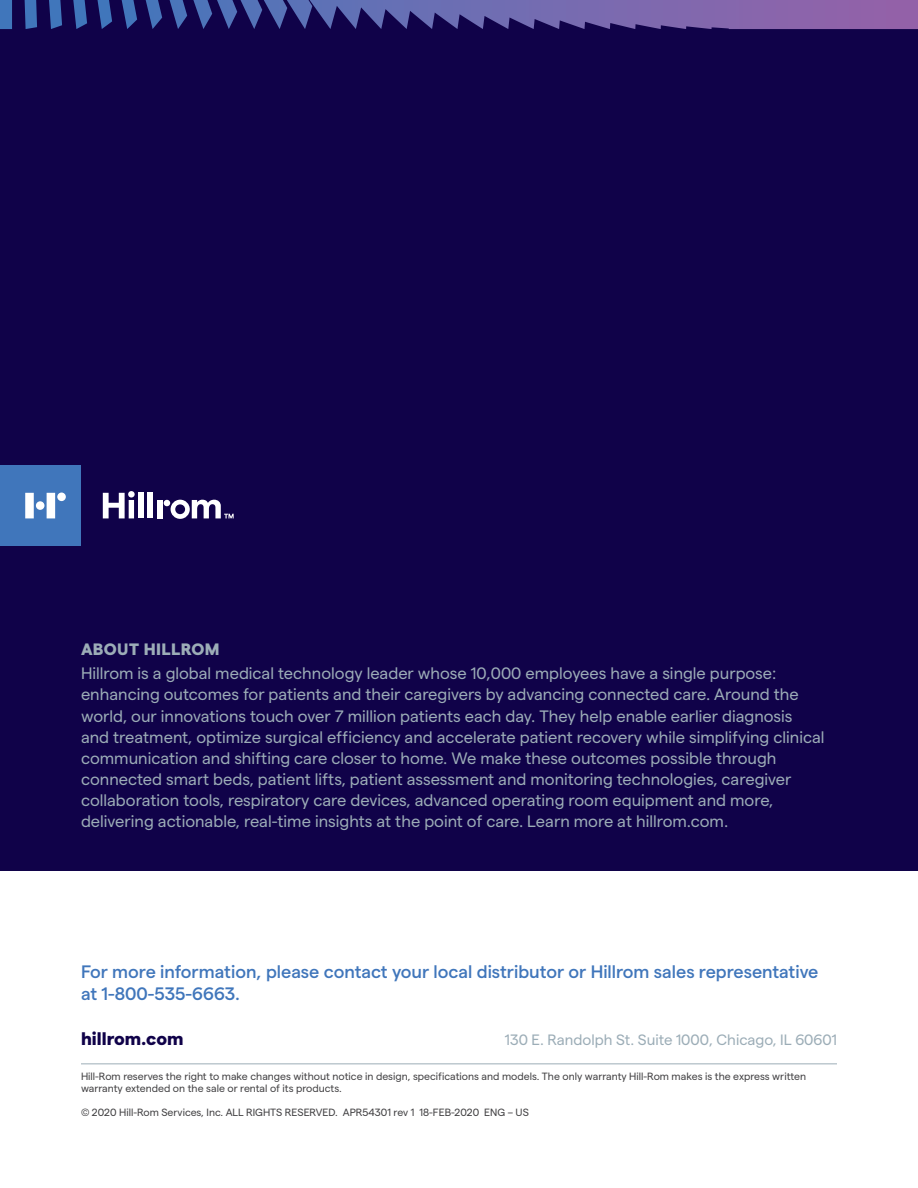
<style>
.page{position:relative;width:918px;height:1188px;background:#fff}
.page>*{position:absolute;margin:0;border:0;box-sizing:border-box;transform-origin:0 0}
.t1{font:500 18px/22.5px "Matter";color:#4076bb}
.t2{font:800 18px "Matter";color:#100249}
.t3{font:16.5px/21px "Matter";color:#9cadb7}
.t4{font:800 16.5px "Matter";letter-spacing:.025em;color:#9cadb7}
.t5{font:15px "Matter";color:#9cadb7}
.t6{font:10.5px/12px "Matter";color:#414042}
</style>
<div class="page">
<div style="left:0;top:0;width:918px;height:870px;background:#100249"></div>
<svg style="left:0;top:0;width:918px;height:29px"></svg>
<div style="left:0;top:465px;width:81px;height:81px;background:#4076bb"></div>
<svg style="left:25px;top:493px;width:9px;height:25px"></svg>
<svg style="left:47px;top:493px;width:8px;height:25px"></svg>
<div style="left:57px;top:493px;width:9px;height:8px;background:#fff;border-radius:50%"></div>
<div style="left:138px;top:492px;width:6px;height:26px;background:#fff"></div>
<div style="left:148px;top:492px;width:5px;height:26px;background:#fff"></div>
<div style="left:157px;top:500px;width:5px;height:18px;background:#fff"></div>
<svg style="left:103px;top:491px;width:32px;height:27px"></svg>
<div style="left:36px;top:501px;width:8px;height:9px;background:#fff;border-radius:50%"></div>
<svg style="left:164px;top:500px;width:70px;height:19px"></svg>
<hr style="left:81px;top:1063px;width:756px;height:1px;background:#9cadb7">
<p class="t4" style="left:81px;top:637px;width:140px">ABOUT HILLROM</p>
<p class="t3" style="left:81px;top:662px;width:745px">Hillrom is a global medical technology leader whose 10,000 employees have a single purpose: enhancing outcomes for patients and their caregivers by advancing connected care. Around the world, our innovations touch over 7 million patients each day. They help enable earlier diagnosis and treatment, optimize surgical efficiency and accelerate patient recovery while simplifying clinical communication and shifting care closer to home. We make these outcomes possible through connected smart beds, patient lifts, patient assessment and monitoring technologies, caregiver collaboration tools, respiratory care devices, advanced operating room equipment and more, delivering actionable, real-time insights at the point of care. Learn more at hillrom.com.</p>
<p class="t1" style="left:81px;top:959px;width:739px">For more information, please contact your local distributor or Hillrom sales representative at 1-800-535-6663.</p>
<p class="t2" style="left:81px;top:1026px;width:104px">hillrom.com</p>
<p class="t5" style="left:505px;top:1029px;width:334px">130 E. Randolph St. Suite 1000, Chicago, IL 60601</p>
<p class="t6" style="left:81px;top:1069px;width:727px">Hill-Rom reserves the right to make changes without notice in design, specifications and models. The only warranty Hill-Rom makes is the express written warranty extended on the sale or rental of its products.</p>
<p class="t6" style="left:81px;top:1105px;width:449px">© 2020 Hill-Rom Services, Inc. ALL RIGHTS RESERVED. APR54301 rev 1 18-FEB-2020 ENG – US</p>
</div>
